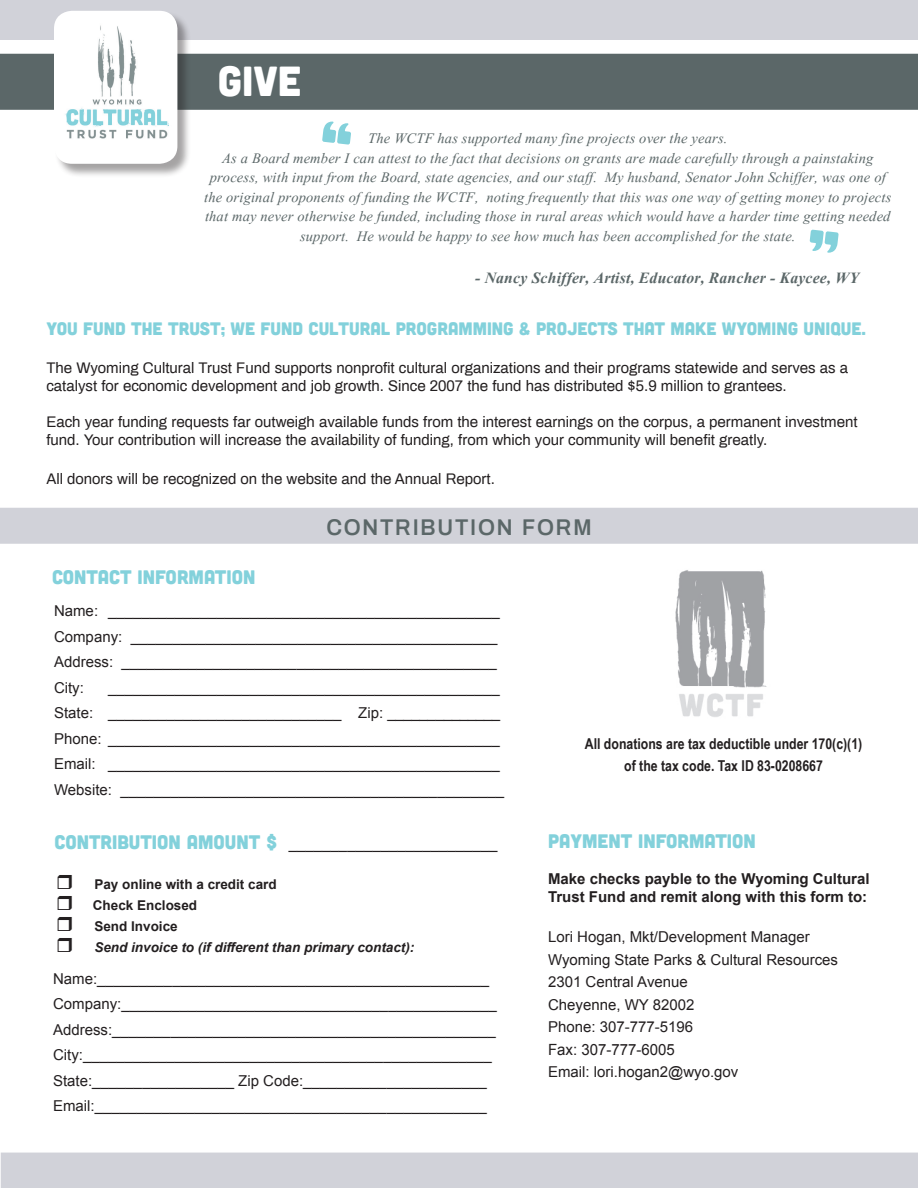
<style>
.page{position:relative;width:918px;height:1188px;background:#fff}
.page>*{position:absolute;margin:0;border:0;box-sizing:border-box;transform-origin:0 0}
.t1{font:42px "Cubano";color:#fff}
.t2{font:600 22.2px "Archivo";letter-spacing:.08em;color:#5b6768}
.t3{font:italic 700 19.5px "Aparajita";letter-spacing:.01em;color:#5b6768}
.t4{font:19.5px "Cubano";color:#83d1db}
.t5{font:italic 18px/19.5px "Aparajita";letter-spacing:.01em;color:#5b6768;text-align:center}
.t6{font:18px "Cubano";color:#83d1db}
.t7{font:15.45px "Arial";color:#231f20}
.t8{font:15px "Arial";color:#231f20}
.t9{font:15px/18px "Archivo";color:#231f20}
.t10{font:700 15px/18px "Arial";color:#231f20}
.t11{font:700 15px/22.5px "Arial Narrow";color:#231f20;text-align:center}
.t12{font:700 13.5px "Arial";color:#231f20}
.t13{font:italic 700 13.5px "Arial";color:#231f20}
.s1{font-family:"Cubano";font-size:19.5px;color:#83d1db}
</style>
<div class="page">
<div style="left:0;top:508px;width:918px;height:36px;background:#d1d2d9"></div>
<div style="left:0;top:0;width:918px;height:40px;background:#d1d2d9"></div>
<div style="left:0;top:54px;width:918px;height:56px;background:#5b6768"></div>
<div style="left:55px;top:12px;width:137px;height:166px;background:#231f20;opacity:.41"></div>
<img style="left:54px;top:11px;width:123px;height:153px">
<div style="left:1px;top:1153px;width:917px;height:35px;background:#d1d2d9"></div>
<img style="left:675px;top:570px;width:92px;height:147px">
<p class="t1" style="left:218px;top:52px;width:85px">GIVE</p>
<p class="t5" style="left:368px;top:130px;width:361px">The WCTF has supported many fine projects over the years.</p>
<p class="t5" style="left:204px;top:150px;width:689px">As a Board member I can attest to the fact that decisions on grants are made carefully through a painstaking process, with input from the Board, state agencies, and our staff. My husband, Senator John Schiffer, was one of the original proponents of funding the WCTF, noting frequently that this was one way of getting money to projects that may never otherwise be funded, including those in rural areas which would have a harder time getting needed support. He would be happy to see how much has been accomplished for the state.</p>
<p class="t3" style="left:475px;top:268px;width:385px">- Nancy Schiffer, Artist, Educator, Rancher - Kaycee, WY</p>
<p class="t6" style="left:46px;top:316px;width:821px">YOU FUND THE TRUST; WE FUND CULTURAL PROGRAMMING &amp; PROJECTS THAT MAKE WYOMING UNIQUE.</p>
<p class="t9" style="left:46px;top:358px;width:803px">The Wyoming Cultural Trust Fund supports nonprofit cultural organizations and their programs statewide and serves as a catalyst for economic development and job growth. Since 2007 the fund has distributed $5.9 million to grantees.</p>
<p class="t9" style="left:46px;top:412px;width:813px">Each year funding requests far outweigh available funds from the interest earnings on the corpus, a permanent investment fund. Your contribution will increase the availability of funding, from which your community will benefit greatly.</p>
<p class="t9" style="left:46px;top:469px;width:450px">All donors will be recognized on the website and the Annual Report.</p>
<p class="t2" style="left:326px;top:512px;width:267px">CONTRIBUTION FORM</p>
<p class="t4" style="left:52px;top:563px;width:205px">CONTACT INFORMATION</p>
<p class="t8" style="left:54px;top:601px;width:447px">Name: _______________________________________________</p>
<p class="t8" style="left:54px;top:627px;width:445px">Company: ____________________________________________</p>
<p class="t8" style="left:54px;top:652px;width:444px">Address: _____________________________________________</p>
<p class="t8" style="left:54px;top:678px;width:31px">City:</p>
<p class="t8" style="left:108px;top:678px;width:393px">_______________________________________________</p>
<p class="t8" style="left:54px;top:703px;width:448px">State: ____________________________ Zip: ______________</p>
<p class="t8" style="left:54px;top:729px;width:447px">Phone: _______________________________________________</p>
<p class="t8" style="left:54px;top:754px;width:447px">Email: _______________________________________________</p>
<p class="t8" style="left:54px;top:780px;width:452px">Website: ______________________________________________</p>
<p class="t8" style="left:55px;top:834px;width:444px"><span class="s1">CONTRIBUTION AMOUNT $</span> _________________________</p>
<p class="t12" style="left:94px;top:875px;width:184px">Pay online with a credit card</p>
<p class="t12" style="left:93px;top:896px;width:106px">Check Enclosed</p>
<p class="t12" style="left:94px;top:917px;width:85px">Send Invoice</p>
<p class="t13" style="left:94px;top:938px;width:322px">Send invoice to (if different than primary contact):</p>
<p class="t8" style="left:53px;top:969px;width:438px">Name:_______________________________________________</p>
<p class="t8" style="left:53px;top:994px;width:445px">Company:_____________________________________________</p>
<p class="t8" style="left:53px;top:1020px;width:444px">Address:______________________________________________</p>
<p class="t8" style="left:53px;top:1045px;width:440px">City:_________________________________________________</p>
<p class="t8" style="left:53px;top:1071px;width:435px">State:_________________ Zip Code:______________________</p>
<p class="t8" style="left:53px;top:1096px;width:435px">Email:_______________________________________________</p>
<p class="t11" style="left:585px;top:731px;width:279px">All donations are tax deductible under 170(c)(1) of the tax code. Tax ID 83-0208667</p>
<p class="t4" style="left:548px;top:828px;width:209px">PAYMENT INFORMATION</p>
<p class="t10" style="left:548px;top:870px;width:323px">Make checks payble to the Wyoming Cultural<br>Trust Fund and remit along with this form to:</p>
<p class="t8" style="left:548px;top:927px;width:263px">Lori Hogan, Mkt/Development Manager</p>
<p class="t8" style="left:548px;top:950px;width:291px">Wyoming State Parks &amp; Cultural Resources</p>
<p class="t8" style="left:548px;top:972px;width:141px">2301 Central Avenue</p>
<p class="t8" style="left:548px;top:995px;width:148px">Cheyenne, WY 82002</p>
<p class="t8" style="left:548px;top:1017px;width:147px">Phone: 307-777-5196</p>
<p class="t7" style="left:548px;top:1039px;width:128px">Fax: 307-777-6005</p>
<p class="t8" style="left:548px;top:1062px;width:192px">Email: lori.hogan2@wyo.gov</p>
</div>
